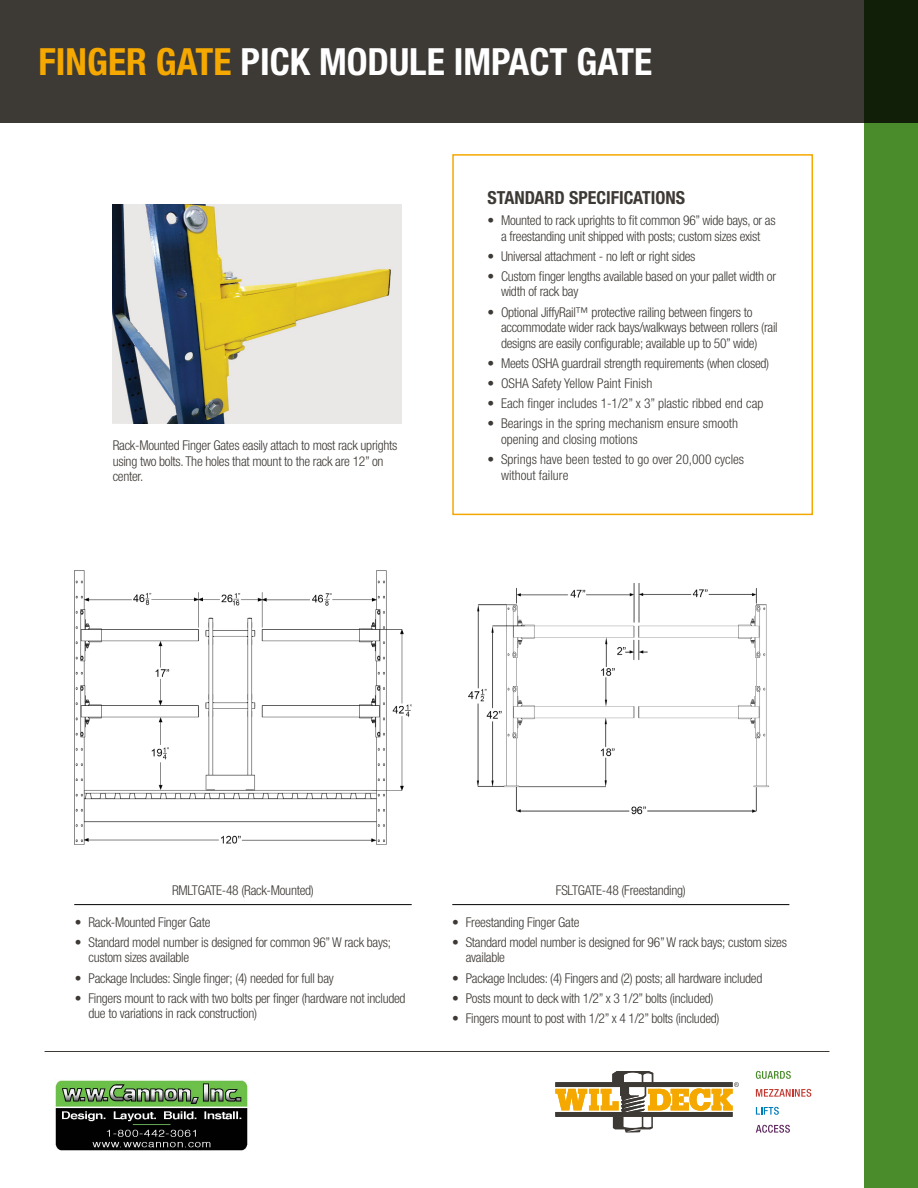
<style>
.page{position:relative;width:918px;height:1188px;background:#fff}
.page>*{position:absolute;margin:0;border:0;box-sizing:border-box;transform-origin:0 0}
.t1{font:700 condensed 37.5px "Helvetica Neue LT Std";color:#fff}
.t2{font:700 condensed 18px "Helvetica Neue LT Std";color:#3d3935}
.t3{font:300 condensed 13.5px/15.8px "Helvetica Neue LT Std";letter-spacing:-.02em;color:#3d3935}
.t4{font:300 condensed 13.5px/15.8px "Helvetica Neue LT Std";color:#3d3935}
.s1{color:#f5a800}
</style>
<div class="page">
<div style="left:0;top:0;width:918px;height:122px;background:#3d3935"></div>
<img style="left:74px;top:571px;width:338px;height:274px">
<img style="left:468px;top:583px;width:301px;height:232px">
<div style="left:864px;top:0;width:54px;height:1188px;background:#4a8b2c"></div>
<div style="left:452px;top:154px;width:361px;height:361px;border:2px solid #f5a800"></div>
<svg style="left:555px;top:1071px;width:184px;height:62px"></svg>
<svg style="left:756px;top:1071px;width:35px;height:8px"></svg>
<svg style="left:756px;top:1089px;width:55px;height:8px"></svg>
<svg style="left:756px;top:1107px;width:23px;height:8px"></svg>
<svg style="left:756px;top:1125px;width:34px;height:8px"></svg>
<hr style="left:45px;top:1051px;width:784px;height:1px;background:#3d3935">
<img style="left:113px;top:204px;width:289px;height:219px">
<hr style="left:74px;top:904px;width:338px;height:1px;background:#000">
<hr style="left:452px;top:904px;width:337px;height:1px;background:#000">
<img style="left:55px;top:1080px;width:193px;height:71px">
<p class="t1" style="left:39px;top:39px;width:615px"><span class="s1">FINGER GATE</span> PICK MODULE IMPACT GATE</p>
<p class="t3" style="left:113px;top:437px;width:286px">Rack-Mounted Finger Gates easily attach to most rack uprights using two bolts. The holes that mount to the rack are 12” on center.</p>
<p class="t2" style="left:488px;top:187px;width:199px">STANDARD SPECIFICATIONS</p>
<p class="t3" style="left:488px;top:212px;width:290px;text-align:center">• Mounted to rack uprights to fit common 96” wide bays, or as a freestanding unit shipped with posts; custom sizes exist</p>
<p class="t3" style="left:488px;top:248px;width:209px">• Universal attachment - no left or right sides</p>
<p class="t3" style="left:501px;top:268px;width:277px;text-indent:-14px">• Custom finger lengths available based on your pallet width or width of rack bay</p>
<p class="t3" style="left:501px;top:304px;width:278px;text-indent:-14px">• Optional JiffyRail™ protective railing between fingers to accommodate wider rack bays/walkways between rollers (rail designs are easily configurable; available up to 50” wide)</p>
<p class="t3" style="left:488px;top:355px;width:283px">• Meets OSHA guardrail strength requirements (when closed)</p>
<p class="t4" style="left:488px;top:375px;width:166px">• OSHA Safety Yellow Paint Finish</p>
<p class="t4" style="left:488px;top:395px;width:277px">• Each finger includes 1-1/2” x 3” plastic ribbed end cap</p>
<p class="t4" style="left:501px;top:416px;width:239px;text-indent:-14px">• Bearings in the spring mechanism ensure smooth opening and closing motions</p>
<p class="t4" style="left:501px;top:451px;width:245px;text-indent:-14px">• Springs have been tested to go over 20,000 cycles without failure</p>
<p class="t3" style="left:172px;top:882px;width:143px">RMLTGATE-48 (Rack-Mounted)</p>
<p class="t3" style="left:556px;top:882px;width:131px">FSLTGATE-48 (Freestanding)</p>
<p class="t3" style="left:75px;top:914px;width:137px">• Rack-Mounted Finger Gate</p>
<p class="t3" style="left:88px;top:934px;width:304px;text-indent:-14px">• Standard model number is designed for common 96” W rack bays; custom sizes available</p>
<p class="t3" style="left:75px;top:970px;width:260px">• Package Includes: Single finger; (4) needed for full bay</p>
<p class="t3" style="left:88px;top:990px;width:319px;text-indent:-14px">• Fingers mount to rack with two bolts per finger (hardware not included due to variations in rack construction)</p>
<p class="t3" style="left:452px;top:914px;width:129px">• Freestanding Finger Gate</p>
<p class="t3" style="left:466px;top:934px;width:323px;text-indent:-14px">• Standard model number is designed for 96” W rack bays; custom sizes available</p>
<p class="t3" style="left:452px;top:970px;width:312px">• Package Includes: (4) Fingers and (2) posts; all hardware included</p>
<p class="t3" style="left:452px;top:990px;width:263px">• Posts mount to deck with 1/2” x 3 1/2” bolts (included)</p>
<p class="t3" style="left:452px;top:1010px;width:269px">• Fingers mount to post with 1/2” x 4 1/2” bolts (included)</p>
</div>
